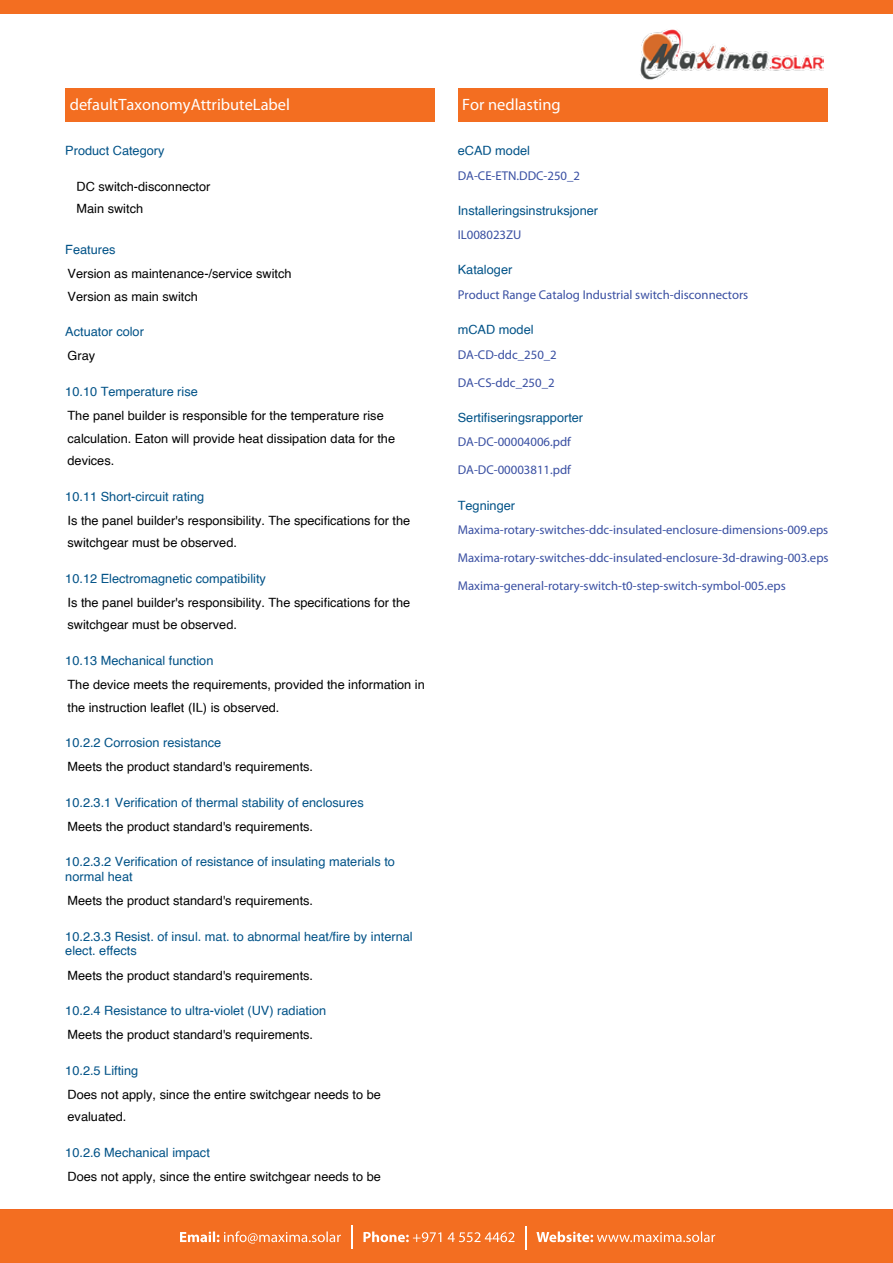
<style>
.page{position:relative;width:893px;height:1263px;background:#fff}
.page>*{position:absolute;margin:0;border:0;box-sizing:border-box;transform-origin:0 0}
.t1{font:16.35px "Myriad Pro";color:#fff}
.t2{font:12.75px/22.5px "Helvetica";color:#000}
.t3{font:12.75px/14.7px "Helvetica";color:#005287}
.t4{font:12.75px "Myriad Pro";color:#394fa2}
</style>
<div class="page">
<div style="left:65px;top:88px;width:370px;height:33px;background:#f36e21"></div>
<div style="left:458px;top:88px;width:369px;height:33px;background:#f36e21"></div>
<div style="left:0;top:1210px;width:892px;height:53px;background:#f36e21"></div>
<img style="left:363px;top:1231px;width:151px;height:11px">
<img style="left:536px;top:1231px;width:179px;height:11px">
<img style="left:180px;top:1231px;width:161px;height:13px">
<svg style="left:351px;top:1226px;width:1px;height:22px"></svg>
<svg style="left:525px;top:1227px;width:1px;height:22px"></svg>
<img style="left:640px;top:29px;width:183px;height:51px">
<div style="left:1px;top:0;width:891px;height:13px;background:#f36e21"></div>
<p class="t1" style="left:70px;top:95px;width:222px">defaultTaxonomyAttributeLabel</p>
<p class="t3" style="left:65px;top:144px;width:101px">Product Category</p>
<p class="t2" style="left:77px;top:175px;width:135px">DC switch-disconnector<br>Main switch</p>
<p class="t3" style="left:65px;top:243px;width:52px">Features</p>
<p class="t2" style="left:68px;top:263px;width:225px">Version as maintenance-/service switch<br>Version as main switch</p>
<p class="t3" style="left:65px;top:325px;width:80px">Actuator color</p>
<p class="t2" style="left:68px;top:345px;width:29px">Gray</p>
<p class="t3" style="left:65px;top:385px;width:134px">10.10 Temperature rise</p>
<p class="t2" style="left:68px;top:405px;width:329px">The panel builder is responsible for the temperature rise calculation. Eaton will provide heat dissipation data for the devices.</p>
<p class="t3" style="left:65px;top:489px;width:140px">10.11 Short-circuit rating</p>
<p class="t2" style="left:68px;top:509px;width:344px">Is the panel builder's responsibility. The specifications for the switchgear must be observed.</p>
<p class="t3" style="left:65px;top:571px;width:202px">10.12 Electromagnetic compatibility</p>
<p class="t2" style="left:68px;top:592px;width:344px">Is the panel builder's responsibility. The specifications for the switchgear must be observed.</p>
<p class="t3" style="left:65px;top:653px;width:150px">10.13 Mechanical function</p>
<p class="t2" style="left:68px;top:674px;width:359px">The device meets the requirements, provided the information in the instruction leaflet (IL) is observed.</p>
<p class="t3" style="left:65px;top:736px;width:157px">10.2.2 Corrosion resistance</p>
<p class="t2" style="left:68px;top:756px;width:247px">Meets the product standard's requirements.</p>
<p class="t3" style="left:65px;top:795px;width:300px">10.2.3.1 Verification of thermal stability of enclosures</p>
<p class="t2" style="left:68px;top:816px;width:247px">Meets the product standard's requirements.</p>
<p class="t3" style="left:65px;top:855px;width:331px">10.2.3.2 Verification of resistance of insulating materials to normal heat</p>
<p class="t2" style="left:68px;top:890px;width:247px">Meets the product standard's requirements.</p>
<p class="t3" style="left:65px;top:929px;width:349px">10.2.3.3 Resist. of insul. mat. to abnormal heat/fire by internal elect. effects</p>
<p class="t2" style="left:68px;top:964px;width:247px">Meets the product standard's requirements.</p>
<p class="t3" style="left:65px;top:1004px;width:262px">10.2.4 Resistance to ultra-violet (UV) radiation</p>
<p class="t2" style="left:68px;top:1024px;width:247px">Meets the product standard's requirements.</p>
<p class="t3" style="left:65px;top:1063px;width:75px">10.2.5 Lifting</p>
<p class="t2" style="left:68px;top:1084px;width:315px">Does not apply, since the entire switchgear needs to be evaluated.</p>
<p class="t3" style="left:65px;top:1145px;width:146px">10.2.6 Mechanical impact</p>
<p class="t2" style="left:68px;top:1166px;width:315px">Does not apply, since the entire switchgear needs to be</p>
<p class="t1" style="left:462px;top:95px;width:100px">For nedlasting</p>
<p class="t3" style="left:458px;top:144px;width:74px">eCAD model</p>
<p class="t4" style="left:458px;top:167px;width:124px">DA-CE-ETN.DDC-250_2</p>
<p class="t3" style="left:458px;top:203px;width:142px">Installeringsinstruksjoner</p>
<p class="t4" style="left:458px;top:227px;width:65px">IL008023ZU</p>
<p class="t3" style="left:458px;top:263px;width:56px">Kataloger</p>
<p class="t4" style="left:458px;top:287px;width:292px">Product Range Catalog Industrial switch-disconnectors</p>
<p class="t3" style="left:458px;top:323px;width:77px">mCAD model</p>
<p class="t4" style="left:458px;top:346px;width:101px">DA-CD-ddc_250_2</p>
<p class="t4" style="left:458px;top:375px;width:98px">DA-CS-ddc_250_2</p>
<p class="t3" style="left:458px;top:410px;width:127px">Sertifiseringsrapporter</p>
<p class="t4" style="left:458px;top:434px;width:115px">DA-DC-00004006.pdf</p>
<p class="t4" style="left:458px;top:462px;width:115px">DA-DC-00003811.pdf</p>
<p class="t3" style="left:458px;top:498px;width:59px">Tegninger</p>
<p class="t4" style="left:458px;top:522px;width:372px">Maxima-rotary-switches-ddc-insulated-enclosure-dimensions-009.eps</p>
<p class="t4" style="left:458px;top:550px;width:372px">Maxima-rotary-switches-ddc-insulated-enclosure-3d-drawing-003.eps</p>
<p class="t4" style="left:458px;top:578px;width:329px">Maxima-general-rotary-switch-t0-step-switch-symbol-005.eps</p>
</div>
